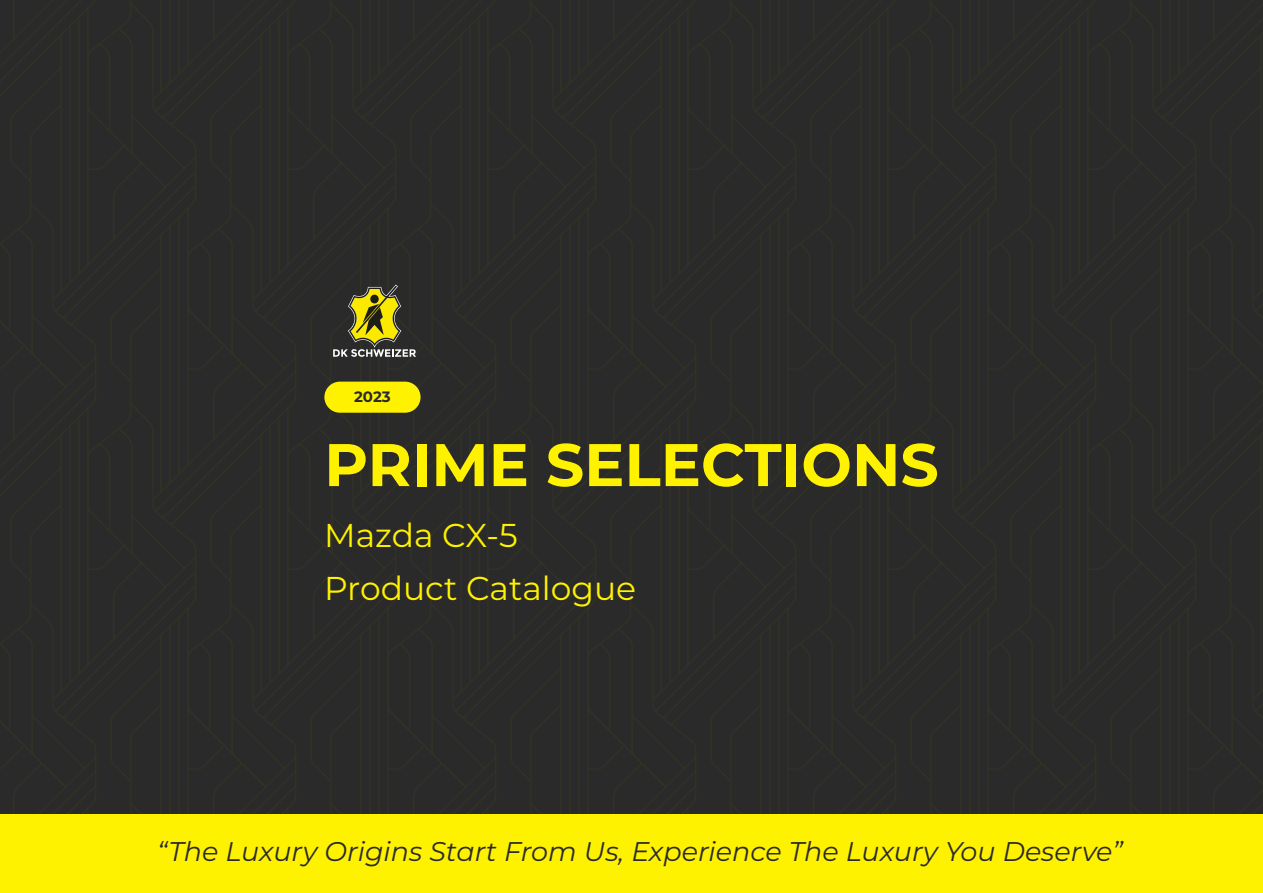
<style>
.page{position:relative;width:1263px;height:893px;background:#2a2a2a}
.page>*{position:absolute;margin:0;border:0;box-sizing:border-box;transform-origin:0 0}
.t1{font:700 60px "Montserrat";color:#fff200}
.t2{font:33px/53.2px "Montserrat";color:#fff200}
.t3{font:italic 27px "Montserrat";color:#2a2a2a}
.t4{font:700 15px "Montserrat";color:#2a2a2a}
</style>
<div class="page">
<div style="left:0;top:814px;width:1263px;height:79px;background:#fff200"></div>
<div style="left:324px;top:382px;width:97px;height:31px;background:#fff200;border-radius:16px"></div>
<svg style="left:333px;top:285px;width:83px;height:72px"></svg>
<p class="t4" style="left:354px;top:390px;width:38px">2023</p>
<h1 class="t1" style="left:324px;top:439px;width:616px">PRIME SELECTIONS</h1>
<p class="t2" style="left:324px;top:511px;width:313px">Mazda CX-5<br>Product Catalogue</p>
<p class="t3" style="left:157px;top:841px;width:967px">ìThe Luxury Origins Start From Us, Experience The Luxury You Deserveî</p>
</div>
